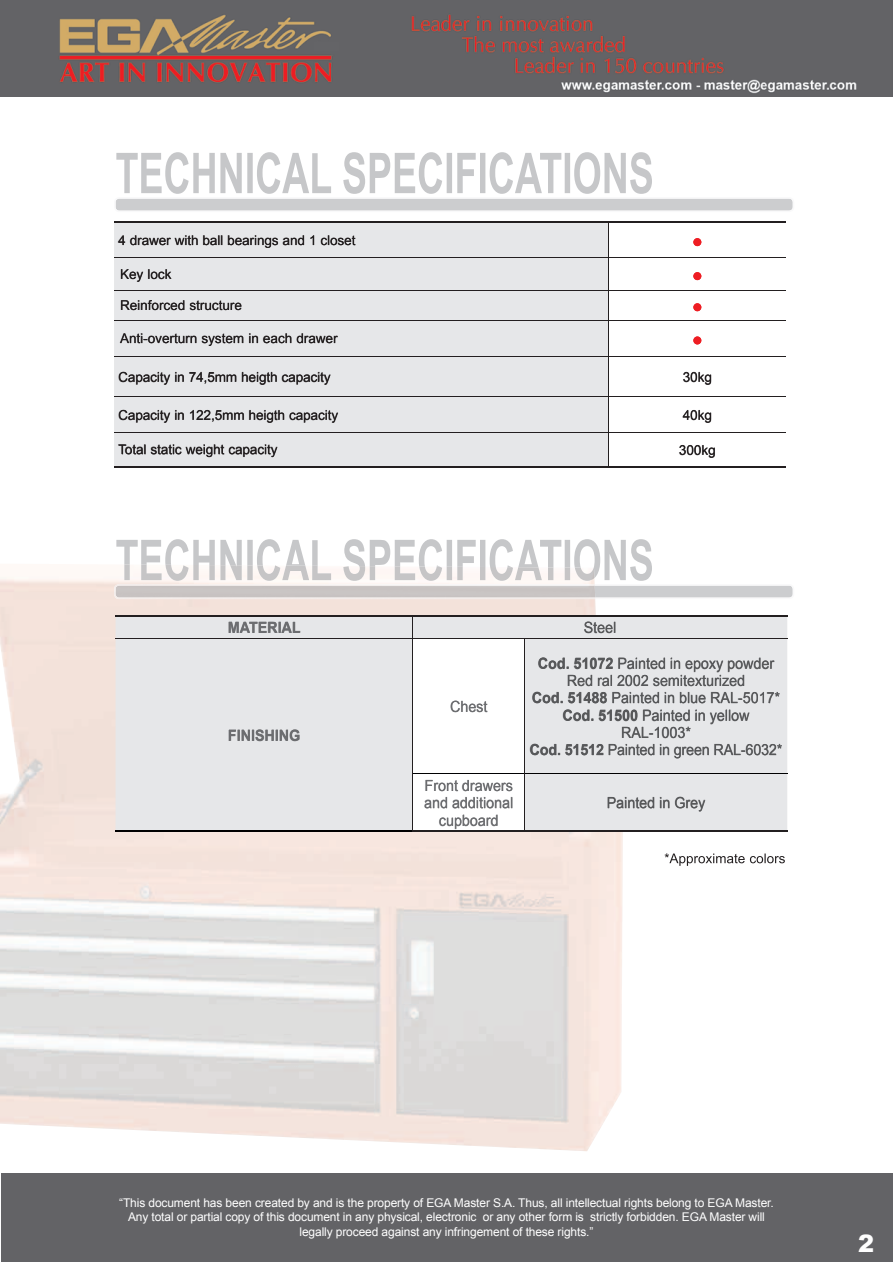
<style>
.page{position:relative;width:893px;height:1263px;background:#fff}
.page>*{position:absolute;margin:0;border:0;box-sizing:border-box;transform-origin:0 0}
.t1{font:900 24px "Arial";color:#fff}
.t2{font:15.45px/17.2px "Arial";color:#57585a;text-align:center;scale:.93 1}
.t3{font:15.45px/17.2px "Arial";color:#6c6d70;text-align:center;scale:.93 1}
.t4{font:700 15.45px "Arial";color:#6c6d70;scale:.93 1}
.t5{font:13.5px "Arial";letter-spacing:-.005em;color:#231f20}
.t6{font:12px/14.4px "Arial";letter-spacing:-.01em;color:#fff;text-align:center}
.s1{font-weight:700}
</style>
<div class="page">
<div style="left:1px;top:1174px;width:891px;height:88px;background:#636366"></div>
<img style="left:0;top:0;width:893px;height:97px">
<img style="left:0;top:565px;width:623px;height:586px">
<div style="left:116px;top:616px;width:671px;height:215px;background:#e6e7e9"></div>
<hr style="left:116px;top:638px;width:297px;height:1px;background:#231f20">
<hr style="left:525px;top:638px;width:262px;height:1px;background:#231f20">
<hr style="left:525px;top:774px;width:262px;height:1px;background:#000001">
<hr style="left:116px;top:615px;width:297px;height:1px;background:#231f20">
<hr style="left:413px;top:615px;width:112px;height:1px;background:#231f20">
<hr style="left:525px;top:615px;width:262px;height:1px;background:#231f20">
<hr style="left:116px;top:831px;width:297px;height:1px;background:#000001">
<hr style="left:413px;top:831px;width:112px;height:1px;background:#231f20">
<hr style="left:525px;top:831px;width:262px;height:1px;background:#231f20">
<svg style="left:229px;top:729px;width:70px;height:12px"></svg>
<svg style="left:413px;top:616px;width:369px;height:215px"></svg>
<svg style="left:229px;top:622px;width:71px;height:11px"></svg>
<svg style="left:115px;top:152px;width:678px;height:59px"></svg>
<img style="left:343px;top:566px;width:1px;height:15px">
<svg style="left:257px;top:539px;width:23px;height:26px"></svg>
<img style="left:257px;top:565px;width:23px;height:16px">
<img style="left:165px;top:565px;width:24px;height:16px">
<svg style="left:286px;top:540px;width:19px;height:26px"></svg>
<img style="left:282px;top:566px;width:27px;height:14px">
<div style="left:247px;top:540px;width:6px;height:25px;background:#c6c7c9"></div>
<img style="left:247px;top:565px;width:6px;height:15px">
<img style="left:220px;top:565px;width:22px;height:15px">
<img style="left:193px;top:565px;width:22px;height:15px">
<img style="left:141px;top:565px;width:21px;height:15px">
<svg style="left:116px;top:539px;width:126px;height:26px"></svg>
<img style="left:124px;top:564px;width:6px;height:16px">
<div style="left:312px;top:540px;width:6px;height:26px;background:#c6c7c9"></div>
<img style="left:312px;top:566px;width:19px;height:14px">
<svg style="left:344px;top:539px;width:449px;height:60px"></svg>
<img style="left:114px;top:584px;width:481px;height:15px">
<div style="left:114px;top:223px;width:494px;height:243px;background:#e6e7e9"></div>
<hr style="left:114px;top:258px;width:494px;height:1px;background:#231f20">
<hr style="left:608px;top:258px;width:178px;height:1px;background:#231f20">
<hr style="left:114px;top:290px;width:494px;height:1px;background:#231f20">
<hr style="left:608px;top:290px;width:178px;height:1px;background:#231f20">
<hr style="left:114px;top:320px;width:494px;height:1px;background:#231f20">
<hr style="left:608px;top:320px;width:178px;height:1px;background:#231f20">
<hr style="left:114px;top:356px;width:494px;height:1px;background:#231f20">
<hr style="left:608px;top:356px;width:178px;height:1px;background:#231f20">
<hr style="left:114px;top:397px;width:494px;height:1px;background:#231f20">
<hr style="left:608px;top:397px;width:178px;height:1px;background:#231f20">
<hr style="left:114px;top:432px;width:494px;height:1px;background:#231f20">
<hr style="left:608px;top:432px;width:178px;height:1px;background:#231f20">
<hr style="left:608px;top:223px;width:1px;height:35px;background:#231f20">
<hr style="left:608px;top:258px;width:1px;height:32px;background:#231f20">
<hr style="left:608px;top:290px;width:1px;height:30px;background:#231f20">
<hr style="left:608px;top:320px;width:1px;height:36px;background:#231f20">
<hr style="left:608px;top:357px;width:1px;height:40px;background:#231f20">
<hr style="left:608px;top:397px;width:1px;height:35px;background:#231f20">
<hr style="left:608px;top:433px;width:1px;height:33px;background:#231f20">
<hr style="left:114px;top:221px;width:494px;height:2px;background:#231f20">
<hr style="left:608px;top:221px;width:178px;height:2px;background:#231f20">
<hr style="left:114px;top:466px;width:494px;height:2px;background:#231f20">
<hr style="left:608px;top:466px;width:178px;height:2px;background:#231f20">
<svg style="left:665px;top:853px;width:120px;height:13px"></svg>
<svg style="left:679px;top:445px;width:36px;height:12px"></svg>
<svg style="left:119px;top:445px;width:158px;height:12px;background:#b6b5b7"></svg>
<svg style="left:683px;top:410px;width:28px;height:12px"></svg>
<svg style="left:119px;top:410px;width:219px;height:12px;background:#b8b7b9"></svg>
<svg style="left:683px;top:372px;width:28px;height:12px"></svg>
<svg style="left:119px;top:372px;width:212px;height:12px;background:#b8b8b9"></svg>
<svg style="left:120px;top:333px;width:218px;height:13px;background:#bdbdbf"></svg>
<svg style="left:121px;top:300px;width:120px;height:10px"></svg>
<svg style="left:121px;top:269px;width:50px;height:13px"></svg>
<svg style="left:118px;top:235px;width:237px;height:13px;background:#bcbcbe"></svg>
<div style="left:693px;top:238px;width:8px;height:8px;background:#ee1d23;border-radius:50%"></div>
<div style="left:693px;top:272px;width:8px;height:8px;background:#ee1d23;border-radius:50%"></div>
<div style="left:693px;top:303px;width:8px;height:8px;background:#ee1d23;border-radius:50%"></div>
<div style="left:693px;top:336px;width:8px;height:8px;background:#ee1d23;border-radius:50%"></div>
<p class="t5" style="left:118px;top:231px;width:239px">4 drawer with ball bearings and 1 closet</p>
<p class="t5" style="left:120px;top:265px;width:53px">Key lock</p>
<p class="t5" style="left:120px;top:296px;width:123px">Reinforced structure</p>
<p class="t5" style="left:120px;top:329px;width:219px">Anti-overturn system in each drawer</p>
<p class="t5" style="left:118px;top:368px;width:214px">Capacity in 74,5mm heigth capacity</p>
<p class="t5" style="left:683px;top:368px;width:31px">30kg</p>
<p class="t5" style="left:118px;top:406px;width:221px">Capacity in 122,5mm heigth capacity</p>
<p class="t5" style="left:683px;top:406px;width:31px">40kg</p>
<p class="t5" style="left:118px;top:441px;width:161px">Total static weight capacity</p>
<p class="t5" style="left:679px;top:441px;width:38px">300kg</p>
<p class="t4" style="left:228px;top:617px;width:80px">MATERIAL</p>
<p class="t2" style="left:584px;top:619px;width:37px">Steel</p>
<p class="t4" style="left:228px;top:725px;width:79px">FINISHING</p>
<p class="t3" style="left:450px;top:698px;width:42px">Chest</p>
<p class="t3" style="left:424px;top:777px;width:97px">Front drawers and additional cupboard</p>
<p class="t2" style="left:530px;top:655px;width:273px"><span class="s1">Cod. 51072</span> Painted in epoxy powder<br>Red ral 2002 semitexturized<br><span class="s1">Cod. 51488</span> Painted in blue RAL-5017*<br><span class="s1">Cod. 51500</span> Painted in yellow<br>RAL-1003*<br><span class="s1">Cod. 51512</span> Painted in green RAL-6032*</p>
<p class="t2" style="left:607px;top:794px;width:108px">Painted in Grey</p>
<p class="t6" style="left:119px;top:1196px;width:656px">“This document has been created by and is the property of EGA Master S.A. Thus, all intellectual rights belong to EGA Master.<br>Any total or partial copy of this document in any physical, electronic or any other form is strictly forbidden. EGA Master will legally proceed against any infringement of these rights.”</p>
<h1 class="t1" style="left:858px;top:1226px;width:18px">2</h1>
</div>
